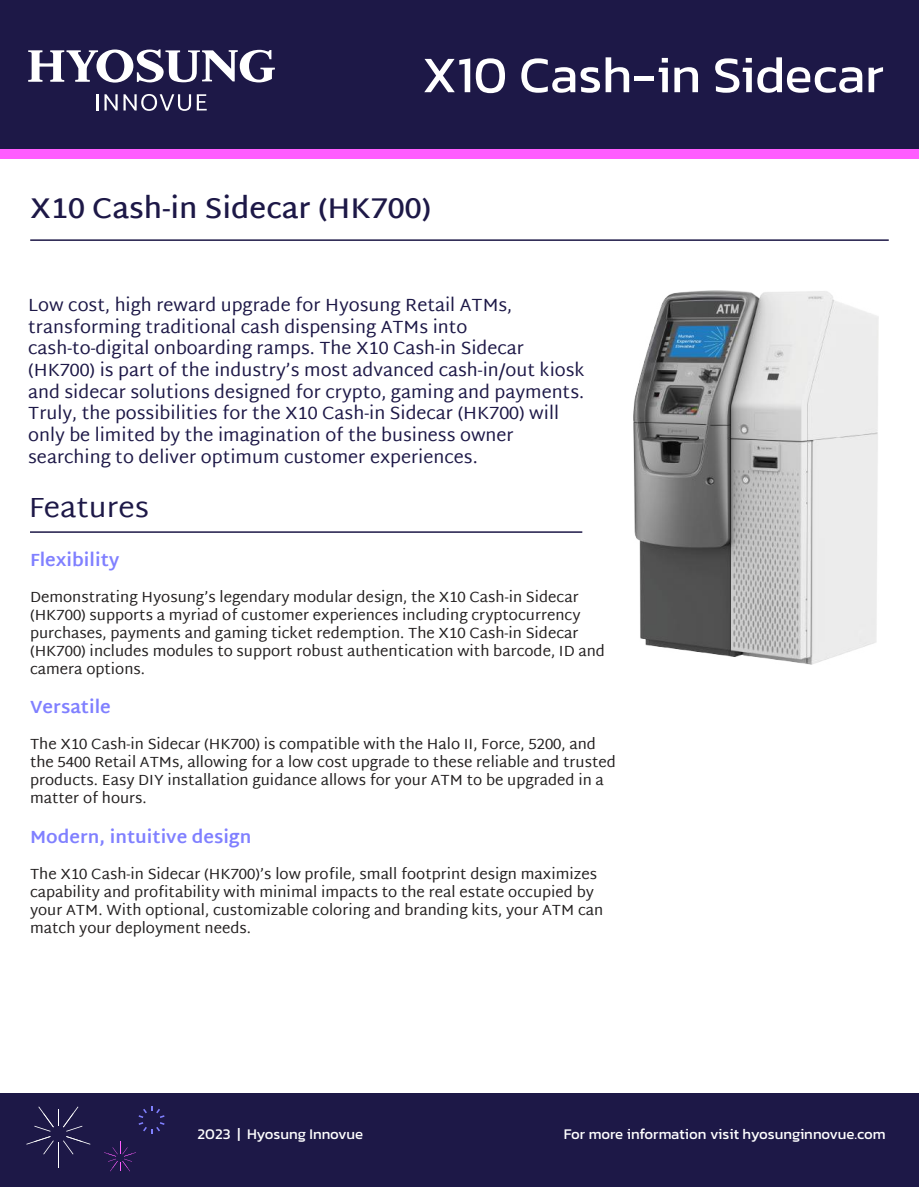
<style>
.page{position:relative;width:919px;height:1187px;background:#fff}
.page>*{position:absolute;margin:0;border:0;box-sizing:border-box;transform-origin:0 0}
.t1{font:51.75px "Kanit";color:#fff}
.t2{font:600 28.5px "Martel Sans";color:#1d1847}
.t3{font:28.5px "Martel Sans";color:#1d1847}
.t4{font:18px/21.6px "Martel Sans";color:#1d1847}
.t5{font:700 18px "Martel Sans";color:#8080ff}
.t6{font:15px/18px "Martel Sans";color:#221f1f}
.t7{font:15px "Kanit";color:#fff}
</style>
<div class="page">
<hr style="left:30px;top:531px;width:552px;height:2px;background:#1d1847">
<div style="left:0;top:0;width:918px;height:149px;background:#1d1847"></div>
<svg style="left:28px;top:49px;width:247px;height:34px"></svg>
<hr style="left:96px;top:94px;width:3px;height:16px;background:#fff">
<svg style="left:104px;top:94px;width:87px;height:17px"></svg>
<svg style="left:197px;top:94px;width:10px;height:16px"></svg>
<div style="left:0;top:149px;width:918px;height:9px;background:#ff5dff"></div>
<div style="left:0;top:1092px;width:918px;height:94px;background:#1d1847"></div>
<svg style="left:139px;top:1106px;width:25px;height:27px"></svg>
<svg style="left:26px;top:1106px;width:64px;height:61px"></svg>
<svg style="left:104px;top:1141px;width:32px;height:30px"></svg>
<hr style="left:30px;top:239px;width:858px;height:2px;background:#1d1847">
<img style="left:633px;top:290px;width:245px;height:374px">
<h1 class="t1" style="left:422px;top:37px;width:463px">X10 Cash-in Sidecar</h1>
<h2 class="t2" style="left:30px;top:191px;width:402px">X10 Cash-in Sidecar (HK700)</h2>
<p class="t4" style="left:28px;top:294px;width:558px">Low cost, high reward upgrade for Hyosung Retail ATMs, transforming traditional cash dispensing ATMs into cash-to-digital onboarding ramps. The X10 Cash-in Sidecar (HK700) is part of the industry’s most advanced cash-in/out kiosk and sidecar solutions designed for crypto, gaming and payments.<br>Truly, the possibilities for the X10 Cash-in Sidecar (HK700) will only be limited by the imagination of the business owner searching to deliver optimum customer experiences.</p>
<h2 class="t3" style="left:28px;top:491px;width:122px">Features</h2>
<p class="t5" style="left:30px;top:549px;width:91px">Flexibility</p>
<p class="t6" style="left:30px;top:587px;width:576px">Demonstrating Hyosung’s legendary modular design, the X10 Cash-in Sidecar (HK700) supports a myriad of customer experiences including cryptocurrency purchases, payments and gaming ticket redemption. The X10 Cash-in Sidecar (HK700) includes modules to support robust authentication with barcode, ID and camera options.</p>
<p class="t5" style="left:30px;top:696px;width:82px">Versatile</p>
<p class="t6" style="left:30px;top:735px;width:587px">The X10 Cash-in Sidecar (HK700) is compatible with the Halo II, Force, 5200, and the 5400 Retail ATMs, allowing for a low cost upgrade to these reliable and trusted products. Easy DIY installation guidance allows for your ATM to be upgraded in a matter of hours.</p>
<p class="t5" style="left:30px;top:826px;width:223px">Modern, intuitive design</p>
<p class="t6" style="left:30px;top:864px;width:575px">The X10 Cash-in Sidecar (HK700)’s low profile, small footprint design maximizes capability and profitability with minimal impacts to the real estate occupied by your ATM. With optional, customizable coloring and branding kits, your ATM can match your deployment needs.</p>
<p class="t7" style="left:198px;top:1122px;width:167px">2023 | Hyosung Innovue</p>
<p class="t7" style="left:564px;top:1122px;width:323px">For more information visit hyosunginnovue.com</p>
</div>
